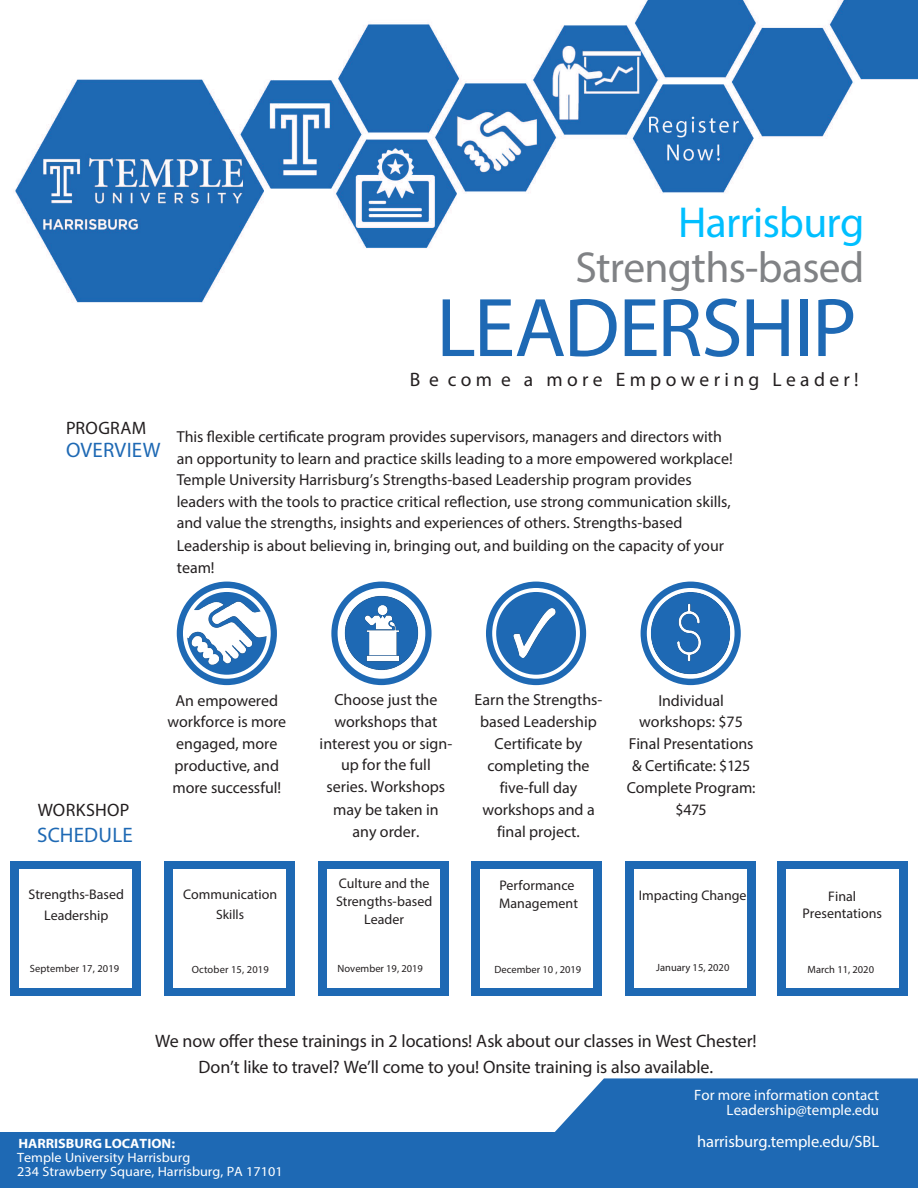
<style>
.page{position:relative;width:918px;height:1188px;background:#fff}
.page>*{position:absolute;margin:0;border:0;box-sizing:border-box;transform-origin:0 0}
.t1{font:84px "Myriad Pro";letter-spacing:-.02em;color:#1e69b4}
.t2{font:43.5px "Myriad Pro";letter-spacing:-.015em;color:#808285}
.t3{font:43.5px "Myriad Pro";letter-spacing:-.015em;color:#00bfff}
.Speaker_Title_02_-_G{font:21px "Myriad Pro";letter-spacing:.01em;color:#1e69b4}
.Title_Line_4-Slogan{font:19.5px "Myriad Pro";letter-spacing:.225em;color:#231f20}
.Text_1{font:18px "Myriad Pro";letter-spacing:-.01em;color:#231f20}
.Speaker_Title_01{font:18px "Myriad Pro";letter-spacing:.015em;color:#231f20}
.t4{font:16.5px "Myriad Pro";letter-spacing:-.005em;color:#fff}
.Speaker_Text_10pts{font:15.9px/21.9px "Myriad Pro";color:#231f20;text-align:center}
.t5{font:15px/15.6px "Myriad Pro";color:#fff;text-align:right}
.Text_2___9pts{font:13.95px/18px "Myriad Pro";color:#231f20;text-align:center}
.Hour{font:13.95px "Myriad Pro";color:#231f20}
.t6{font:13.5px/14.4px "Myriad Pro";color:#fff;scale:1.05 1}
.t7{font:700 13.5px "Myriad Pro";color:#fff;scale:1.05 1}
.Hour-2{font:13.5px "Myriad Pro";color:#231f20}
.Hour-3{font:10.5px "Myriad Pro";color:#231f20}
.t8{font:10.5px "Myriad Pro";color:#221e1f}
</style>
<div class="page">
<div style="left:0;top:1132px;width:918px;height:56px;background:#1e69b4"></div>
<svg style="left:555px;top:1078px;width:363px;height:54px;background:#2e74b9"></svg>
<div style="left:177px;top:582px;width:100px;height:103px;background:#1e69b4;border-radius:50%"></div>
<div style="left:626px;top:862px;width:130px;height:134px;background:#1e69b4"></div>
<div style="left:331px;top:582px;width:101px;height:103px;background:#1e69b4;border-radius:50%"></div>
<div style="left:472px;top:862px;width:130px;height:134px;background:#1e69b4"></div>
<div style="left:11px;top:862px;width:130px;height:134px;background:#1e69b4"></div>
<div style="left:20px;top:870px;width:112px;height:118px;background:#fff"></div>
<div style="left:165px;top:862px;width:130px;height:134px;background:#1e69b4"></div>
<div style="left:173px;top:870px;width:113px;height:118px;background:#fff"></div>
<div style="left:318px;top:862px;width:130px;height:134px;background:#1e69b4"></div>
<div style="left:327px;top:870px;width:113px;height:118px;background:#fff"></div>
<div style="left:634px;top:870px;width:113px;height:118px;background:#fff"></div>
<div style="left:481px;top:870px;width:112px;height:118px;background:#fff"></div>
<svg style="left:486px;top:582px;width:100px;height:103px;background:#387abc"></svg>
<div style="left:641px;top:582px;width:100px;height:103px;background:#1e69b4;border-radius:50%"></div>
<img style="left:649px;top:590px;width:84px;height:87px">
<div style="left:647px;top:588px;width:88px;height:91px;border:4px solid #fff;border-radius:50%"></div>
<img style="left:511px;top:608px;width:48px;height:50px">
<div style="left:492px;top:588px;width:88px;height:91px;border:4px solid #fff;border-radius:50%"></div>
<img style="left:340px;top:590px;width:83px;height:87px">
<div style="left:338px;top:588px;width:87px;height:91px;border:4px solid #fff;border-radius:50%"></div>
<img style="left:185px;top:590px;width:84px;height:87px">
<div style="left:183px;top:588px;width:88px;height:91px;border:4px solid #fff;border-radius:50%"></div>
<img style="left:15px;top:1px;width:903px;height:302px">
<div style="left:777px;top:862px;width:130px;height:134px;background:#1e69b4"></div>
<div style="left:786px;top:870px;width:112px;height:118px;background:#fff"></div>
<h2 class="t3" style="left:678px;top:195px;width:188px">Harrisburg</h2>
<h2 class="t2" style="left:575px;top:240px;width:291px">Strengths-based</h2>
<h1 class="t1" style="left:436px;top:276px;width:422px">LEADERSHIP</h1>
<p class="Speaker_Title_01" style="left:66px;top:417px;width:82px">PROGRAM</p>
<p class="Speaker_Title_02_-_G" style="left:66px;top:437px;width:96px">OVERVIEW</p>
<p class="Title_Line_4-Slogan" style="left:410px;top:367px;width:450px">B e com e a more Empowering Leader!</p>
<p class="Speaker_Text_10pts" style="left:177px;top:425px;width:557px;text-align:left">This flexible certificate program provides supervisors, managers and directors with an opportunity to learn and practice skills leading to a more empowered workplace!<br>Temple University Harrisburg’s Strengths-based Leadership program provides leaders with the tools to practice critical reflection, use strong communication skills, and value the strengths, insights and experiences of others. Strengths-based Leadership is about believing in, bringing out, and building on the capacity of your team!</p>
<p class="Speaker_Title_01" style="left:38px;top:799px;width:93px">WORKSHOP</p>
<p class="Speaker_Title_02_-_G" style="left:37px;top:822px;width:97px">SCHEDULE</p>
<p class="Text_2___9pts" style="left:28px;top:884px;width:97px;line-height:21px">Strengths-Based<br>Leadership</p>
<p class="Hour-3" style="left:30px;top:962px;width:91px">September 17, 2019</p>
<p class="Speaker_Text_10pts" style="left:167px;top:689px;width:120px">An empowered workforce is more engaged, more productive, and more successful!</p>
<p class="Hour" style="left:183px;top:885px;width:96px">Communication</p>
<p class="Hour-2" style="left:216px;top:906px;width:29px">Skills</p>
<p class="Speaker_Text_10pts" style="left:320px;top:688px;width:134px">Choose just the workshops that interest you or sign&shy;up for the full series. Workshops may be taken in any order.</p>
<p class="Text_2___9pts" style="left:336px;top:874px;width:98px">Culture and the<br>Strengths-based<br>Leader</p>
<p class="Speaker_Text_10pts" style="left:475px;top:688px;width:129px">Earn the Strengths&shy;based Leadership<br>Certificate by completing the five-full day workshops and a final project.</p>
<p class="Text_2___9pts" style="left:499px;top:876px;width:80px;text-align:left">Performance<br>Management</p>
<p class="Speaker_Text_10pts" style="left:627px;top:689px;width:130px">Individual workshops: $75<br>Final Presentations &amp; Certificate: $125<br>Complete Program: $475</p>
<p class="Text_2___9pts" style="left:639px;top:886px;width:109px">Impacting Change</p>
<p class="Hour-3" style="left:192px;top:963px;width:78px">October 15, 2019</p>
<p class="Hour-3" style="left:338px;top:962px;width:87px">November 19, 2019</p>
<p class="Hour-3" style="left:495px;top:963px;width:88px">December 10 , 2019</p>
<p class="t8" style="left:656px;top:961px;width:75px">January 15, 2020</p>
<p class="Text_2___9pts" style="left:802px;top:888px;width:81px;line-height:16.8px">Final<br>Presentations</p>
<p class="Hour-3" style="left:808px;top:963px;width:68px">March 11, 2020</p>
<p class="Text_1" style="left:155px;top:1030px;width:603px">We now offer these trainings in 2 locations! Ask about our classes in West Chester!</p>
<p class="Text_1" style="left:199px;top:1056px;width:516px">Don’t like to travel? We’ll come to you! Onsite training is also available.</p>
<p class="t5" style="left:694px;top:1086px;width:187px">For more information contact<br>Leadership@temple.edu</p>
<p class="t7" style="left:18px;top:1134px;width:151px">HARRISBURG LOCATION:</p>
<p class="t4" style="left:697px;top:1132px;width:184px">harrisburg.temple.edu/SBL</p>
<p class="t6" style="left:17px;top:1150px;width:254px">Temple University Harrisburg<br>234 Strawberry Square, Harrisburg, PA 17101</p>
</div>
